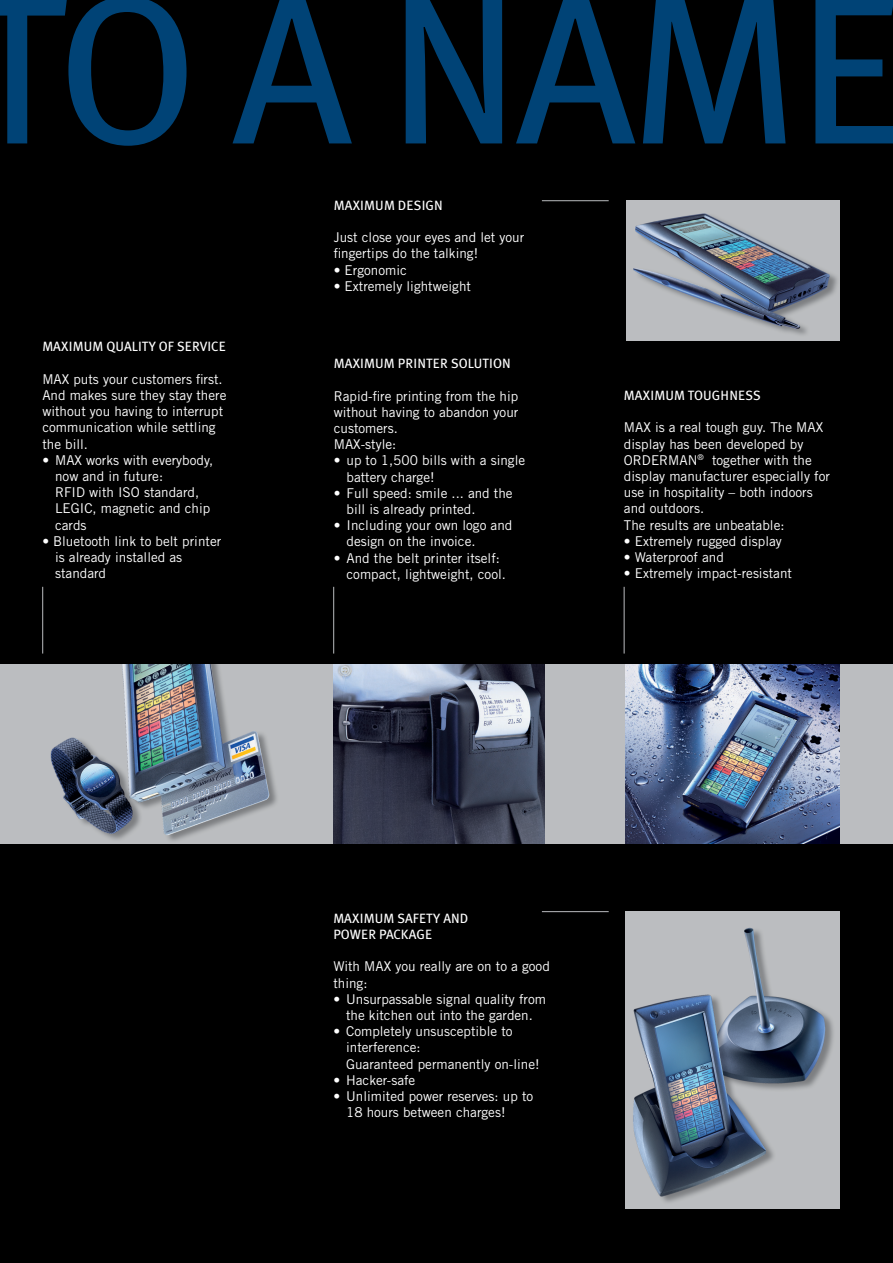
<style>
.page{position:relative;width:893px;height:1263px;background:#fff}
.page>*{position:absolute;margin:0;border:0;box-sizing:border-box;transform-origin:0 0}
.t1{font:210px "Meta Plus Book Caps";letter-spacing:-.025em;color:#004376}
.t2{font:13.5px/16.2px "Trade Gothic";color:#fff}
.t3{font:13.5px/16.2px "Meta Plus Book Caps";letter-spacing:.005em;color:#fff}
</style>
<div class="page">
<div style="left:0;top:0;width:892px;height:1263px;background:#000"></div>
<img style="left:0;top:665px;width:892px;height:178px">
<hr style="left:333px;top:587px;width:1px;height:67px;background:#bbbdc0">
<hr style="left:42px;top:587px;width:1px;height:67px;background:#bbbdc0">
<hr style="left:623px;top:587px;width:1px;height:67px;background:#bbbdc0">
<img style="left:625px;top:665px;width:214px;height:178px">
<img style="left:625px;top:911px;width:214px;height:298px">
<hr style="left:542px;top:911px;width:66px;height:1px;background:#bbbdc0">
<img style="left:626px;top:200px;width:213px;height:141px">
<hr style="left:542px;top:200px;width:66px;height:1px;background:#bbbdc0">
<img style="left:333px;top:665px;width:211px;height:178px">
<h1 class="t1" style="left:-35px;top:-52px;width:941px">TO A NAME</h1>
<p class="t3" style="left:42px;top:339px;width:185px">MAXIMUM QUALITY OF SERVICE</p>
<p class="t2" style="left:42px;top:372px;width:186px">MAX puts your customers first.<br>And makes sure they stay there without you having to interrupt communication while settling the bill.</p>
<p class="t2" style="left:55px;top:453px;width:159px;text-indent:-13px">• MAX works with everybody, now and in future:<br>RFID with ISO standard,<br>LEGIC, magnetic and chip cards</p>
<p class="t2" style="left:55px;top:534px;width:168px;text-indent:-13px">• Bluetooth link to belt printer is already installed as standard</p>
<p class="t3" style="left:334px;top:197px;width:111px">MAXIMUM DESIGN</p>
<p class="t2" style="left:334px;top:231px;width:192px">Just close your eyes and let your fingertips do the talking!</p>
<p class="t2" style="left:334px;top:263px;width:75px">• Ergonomic</p>
<p class="t2" style="left:334px;top:279px;width:139px">• Extremely lightweight</p>
<p class="t3" style="left:334px;top:355px;width:178px">MAXIMUM PRINTER SOLUTION</p>
<p class="t2" style="left:334px;top:389px;width:186px">Rapid-fire printing from the hip without having to abandon your customers.<br>MAX-style:</p>
<p class="t2" style="left:346px;top:454px;width:180px;text-indent:-13px">• up to 1,500 bills with a single battery charge!</p>
<p class="t2" style="left:346px;top:486px;width:168px;text-indent:-13px">• Full speed: smile ... and the bill is already printed.</p>
<p class="t2" style="left:346px;top:518px;width:167px;text-indent:-13px">• Including your own logo and design on the invoice.</p>
<p class="t2" style="left:346px;top:551px;width:161px;text-indent:-13px">• And the belt printer itself: compact, lightweight, cool.</p>
<p class="t3" style="left:624px;top:387px;width:138px">MAXIMUM TOUGHNESS</p>
<p class="t2" style="left:624px;top:421px;width:207px">MAX is a real tough guy. The MAX display has been developed by<br>ORDERMAN<sup>®</sup> together with the display manufacturer especially for use in hospitality – both indoors and outdoors.<br>The results are unbeatable:</p>
<p class="t2" style="left:624px;top:534px;width:159px">• Extremely rugged display</p>
<p class="t2" style="left:624px;top:550px;width:101px">• Waterproof and</p>
<p class="t2" style="left:624px;top:567px;width:169px">• Extremely impact-resistant</p>
<p class="t3" style="left:333px;top:910px;width:137px">MAXIMUM SAFETY AND<br>POWER PACKAGE</p>
<p class="t2" style="left:333px;top:960px;width:218px">With MAX you really are on to a good thing:</p>
<p class="t2" style="left:333px;top:992px;width:214px;text-align:center">• Unsurpassable signal quality from the kitchen out into the garden.</p>
<p class="t2" style="left:346px;top:1024px;width:195px;text-indent:-13px">• Completely unsusceptible to interference:<br>Guaranteed permanently on-line!</p>
<p class="t2" style="left:333px;top:1073px;width:83px">• Hacker-safe</p>
<p class="t2" style="left:346px;top:1089px;width:189px;text-indent:-13px">• Unlimited power reserves: up to<br>18 hours between charges!</p>
</div>
